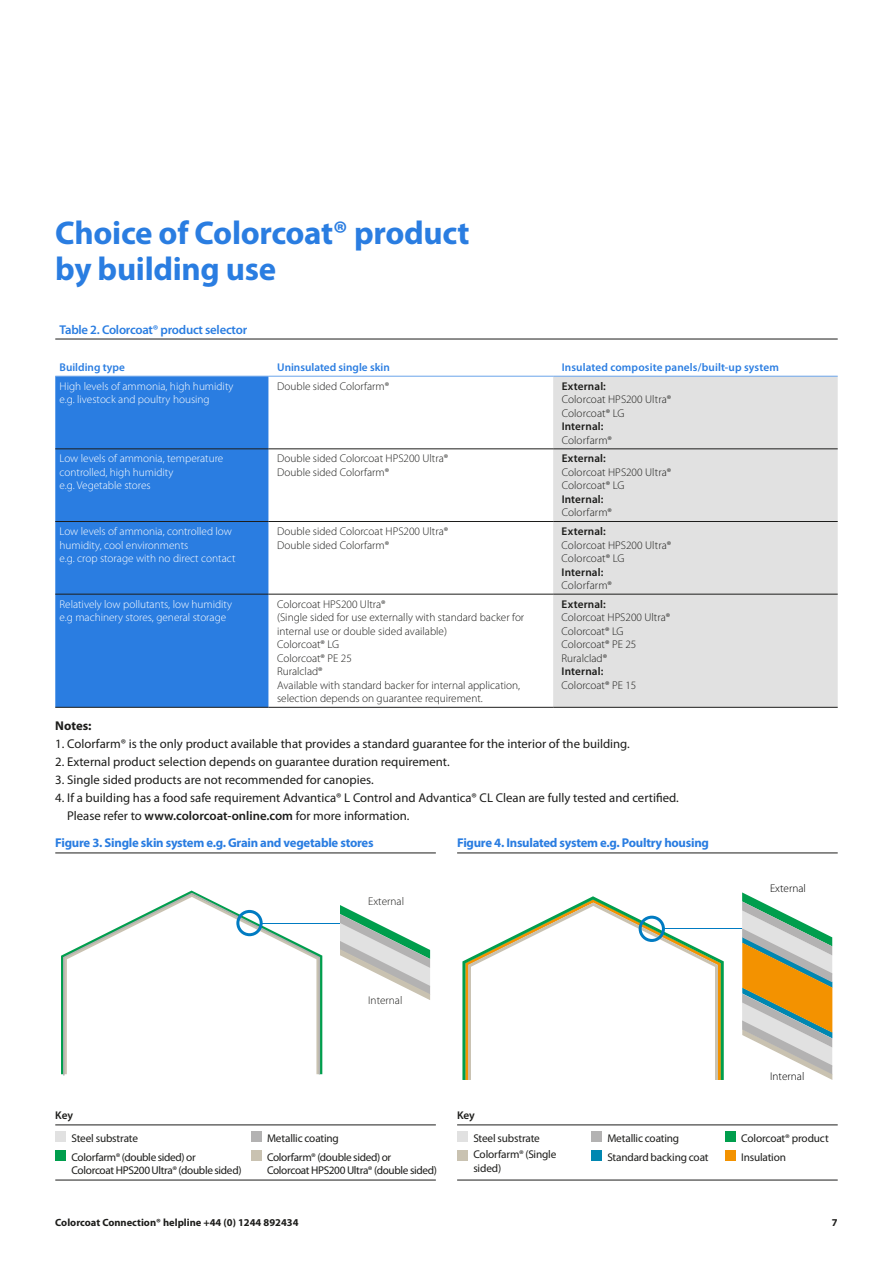
<style>
.page{position:relative;width:893px;height:1263px;background:#fff}
.page>*{position:absolute;margin:0;border:0;box-sizing:border-box;transform-origin:0 0}
.t1{font:700 33px/36px "Myriad Pro";letter-spacing:-.01em;color:#2a7de1}
.t2{font:12.75px/18px "Myriad Pro";color:#1d1d1b}
.t3{font:700 12.75px "Myriad Pro";letter-spacing:-.02em;color:#2a7de1}
.t4{font:600 12.75px "Myriad Pro";letter-spacing:-.02em;color:#2a7de1}
.t5{font:700 12.75px "Myriad Pro";color:#1d1d1b}
.t6{font:300 11.25px/13.5px "Myriad Pro";color:#1d1d1b}
.t7{font:300 11.25px/13.5px "Myriad Pro";color:#fff}
.t8{font:11.25px/13.5px "Myriad Pro";letter-spacing:-.02em;color:#1d1d1b}
.t9{font:600 11.25px "Myriad Pro";letter-spacing:.01em;color:#1d1d1b}
.t10{font:600 11.25px "Myriad Pro";letter-spacing:.005em;color:#2a7de1}
.t11{font:300 11.25px "Myriad Pro";color:#010101}
.t12{font:700 10.5px "Myriad Pro";color:#1d1d1b}
.s1{font-weight:600}
</style>
<div class="page">
<svg style="left:55px;top:375px;width:783px;height:1px"></svg>
<div style="left:55px;top:377px;width:214px;height:330px;background:#2a7de1"></div>
<svg style="left:269px;top:448px;width:284px;height:259px"></svg>
<div style="left:553px;top:377px;width:285px;height:330px;background:#e1e1e1"></div>
<hr style="left:55px;top:376px;width:214px;height:1px;background:#6aa4ea">
<hr style="left:269px;top:376px;width:284px;height:1px;background:#6aa4ea">
<hr style="left:553px;top:376px;width:285px;height:1px;background:#6aa4ea">
<hr style="left:55px;top:449px;width:214px;height:1px;background:#1d1d1b">
<hr style="left:269px;top:449px;width:284px;height:1px;background:#1d1d1b">
<hr style="left:553px;top:449px;width:285px;height:1px;background:#1d1d1b">
<hr style="left:55px;top:521px;width:214px;height:1px;background:#1d1d1b">
<hr style="left:269px;top:521px;width:284px;height:1px;background:#1d1d1b">
<hr style="left:553px;top:521px;width:285px;height:1px;background:#1d1d1b">
<hr style="left:55px;top:594px;width:214px;height:1px;background:#1d1d1b">
<hr style="left:269px;top:594px;width:284px;height:1px;background:#1d1d1b">
<hr style="left:553px;top:594px;width:285px;height:1px;background:#1d1d1b">
<hr style="left:55px;top:707px;width:214px;height:1px;background:#1d1d1b">
<hr style="left:269px;top:707px;width:284px;height:1px;background:#1d1d1b">
<hr style="left:553px;top:707px;width:285px;height:1px;background:#1d1d1b">
<hr style="left:55px;top:339px;width:783px;height:1px;background:#1d1d1b">
<hr style="left:55px;top:852px;width:381px;height:1px;background:#1d1d1b">
<hr style="left:457px;top:852px;width:381px;height:1px;background:#1d1d1b">
<hr style="left:55px;top:1180px;width:381px;height:1px;background:#1d1d1b">
<hr style="left:55px;top:1124px;width:381px;height:1px;background:#1d1d1b">
<hr style="left:457px;top:1180px;width:381px;height:1px;background:#1d1d1b">
<hr style="left:457px;top:1124px;width:381px;height:1px;background:#1d1d1b">
<div style="left:55px;top:1131px;width:11px;height:11px;background:#e1e1e1"></div>
<div style="left:457px;top:1131px;width:11px;height:11px;background:#e1e1e1"></div>
<div style="left:55px;top:1150px;width:11px;height:10px;background:#009e4d"></div>
<div style="left:457px;top:1150px;width:11px;height:10px;background:#c9c2b1"></div>
<div style="left:251px;top:1131px;width:10px;height:11px;background:#b3b2b2"></div>
<div style="left:591px;top:1131px;width:11px;height:11px;background:#b3b2b2"></div>
<div style="left:251px;top:1150px;width:10px;height:10px;background:#c9c2b1"></div>
<div style="left:591px;top:1150px;width:11px;height:10px;background:#0087b1"></div>
<div style="left:725px;top:1131px;width:11px;height:11px;background:#009e4d"></div>
<div style="left:725px;top:1150px;width:11px;height:10px;background:#f39200"></div>
<svg style="left:340px;top:905px;width:90px;height:95px"></svg>
<svg style="left:62px;top:892px;width:259px;height:183px"></svg>
<svg style="left:236px;top:910px;width:27px;height:26px"></svg>
<hr style="left:261px;top:923px;width:79px;height:1px;background:#007bc2">
<svg style="left:462px;top:896px;width:262px;height:184px"></svg>
<svg style="left:468px;top:902px;width:250px;height:178px"></svg>
<hr style="left:663px;top:928px;width:79px;height:1px;background:#007bc2">
<svg style="left:742px;top:892px;width:90px;height:188px"></svg>
<h1 class="t1" style="left:55px;top:216px;width:416px">Choice of Colorcoat® product by building use</h1>
<p class="t4" style="left:60px;top:323px;width:189px">Table 2. Colorcoat® product selector</p>
<p class="t10" style="left:60px;top:361px;width:67px">Building type</p>
<p class="t10" style="left:277px;top:361px;width:114px">Uninsulated single skin</p>
<p class="t10" style="left:562px;top:361px;width:219px">Insulated composite panels/built-up system</p>
<p class="t7" style="left:60px;top:379px;width:176px">High levels of ammonia, high humidity e.g. livestock and poultry housing</p>
<p class="t6" style="left:277px;top:379px;width:114px">Double sided Colorfarm®</p>
<p class="t9" style="left:562px;top:380px;width:46px">External:</p>
<p class="t6" style="left:562px;top:393px;width:111px">Colorcoat HPS200 Ultra®<br>Colorcoat® LG</p>
<p class="t9" style="left:562px;top:420px;width:43px">Internal:</p>
<p class="t6" style="left:562px;top:433px;width:52px">Colorfarm®</p>
<p class="t7" style="left:60px;top:452px;width:165px">Low levels of ammonia, temperature controlled, high humidity<br>e.g. Vegetable stores</p>
<p class="t6" style="left:277px;top:452px;width:173px">Double sided Colorcoat HPS200 Ultra®<br>Double sided Colorfarm®</p>
<p class="t9" style="left:562px;top:452px;width:46px">External:</p>
<p class="t6" style="left:562px;top:466px;width:111px">Colorcoat HPS200 Ultra®<br>Colorcoat® LG</p>
<p class="t9" style="left:562px;top:493px;width:43px">Internal:</p>
<p class="t6" style="left:562px;top:506px;width:52px">Colorfarm®</p>
<p class="t7" style="left:59px;top:525px;width:177px">Low levels of ammonia, controlled low humidity, cool environments<br>e.g. crop storage with no direct contact</p>
<p class="t6" style="left:277px;top:525px;width:173px">Double sided Colorcoat HPS200 Ultra®<br>Double sided Colorfarm®</p>
<p class="t9" style="left:562px;top:525px;width:46px">External:</p>
<p class="t6" style="left:562px;top:538px;width:111px">Colorcoat HPS200 Ultra®<br>Colorcoat® LG</p>
<p class="t9" style="left:562px;top:565px;width:43px">Internal:</p>
<p class="t6" style="left:562px;top:579px;width:52px">Colorfarm®</p>
<p class="t7" style="left:59px;top:597px;width:174px">Relatively low pollutants, low humidity e.g machinery stores, general storage</p>
<p class="t6" style="left:277px;top:597px;width:249px">Colorcoat HPS200 Ultra®<br>(Single sided for use externally with standard backer for internal use or double sided available)<br>Colorcoat® LG<br>Colorcoat® PE 25<br>Ruralclad®<br>Available with standard backer for internal application, selection depends on guarantee requirement.</p>
<p class="t9" style="left:562px;top:598px;width:46px">External:</p>
<p class="t6" style="left:562px;top:611px;width:110px">Colorcoat HPS200 Ultra®<br>Colorcoat® LG<br>Colorcoat® PE 25<br>Ruralclad®</p>
<p class="t9" style="left:562px;top:665px;width:43px">Internal:</p>
<p class="t6" style="left:562px;top:678px;width:76px">Colorcoat® PE 15</p>
<p class="t5" style="left:55px;top:719px;width:38px">Notes:</p>
<p class="t2" style="left:55px;top:735px;width:576px">1. Colorfarm® is the only product available that provides a standard guarantee for the interior of the building.</p>
<p class="t2" style="left:55px;top:753px;width:396px">2. External product selection depends on guarantee duration requirement.</p>
<p class="t2" style="left:55px;top:771px;width:320px">3. Single sided products are not recommended for canopies.</p>
<p class="t2" style="left:67px;top:789px;width:613px;text-indent:-12px">4. If a building has a food safe requirement Advantica® L Control and Advantica® CL Clean are fully tested and certified.<br>Please refer to <span class="s1">www.colorcoat-online.com</span> for more information.</p>
<p class="t3" style="left:55px;top:836px;width:320px">Figure 3. Single skin system e.g. Grain and vegetable stores</p>
<p class="t3" style="left:457px;top:836px;width:253px">Figure 4. Insulated system e.g. Poultry housing</p>
<p class="t6" style="left:368px;top:895px;width:38px">External</p>
<p class="t6" style="left:368px;top:993px;width:36px">Internal</p>
<p class="t11" style="left:770px;top:882px;width:37px">External</p>
<p class="t11" style="left:770px;top:1070px;width:36px">Internal</p>
<p class="t9" style="left:55px;top:1109px;width:19px">Key</p>
<p class="t9" style="left:457px;top:1109px;width:19px">Key</p>
<p class="t8" style="left:72px;top:1132px;width:68px">Steel substrate</p>
<p class="t8" style="left:473px;top:1132px;width:68px">Steel substrate</p>
<p class="t8" style="left:72px;top:1150px;width:172px">Colorfarm® (double sided) or<br>Colorcoat HPS200 Ultra® (double sided)</p>
<p class="t8" style="left:473px;top:1148px;width:85px">Colorfarm® (Single sided)</p>
<p class="t8" style="left:267px;top:1132px;width:73px">Metallic coating</p>
<p class="t8" style="left:607px;top:1129px;width:103px;line-height:18.8px">Metallic coating<br>Standard backing coat</p>
<p class="t8" style="left:741px;top:1129px;width:89px;line-height:18.8px">Colorcoat® product<br>Insulation</p>
<p class="t8" style="left:267px;top:1150px;width:172px">Colorfarm® (double sided) or<br>Colorcoat HPS200 Ultra® (double sided)</p>
<p class="t12" style="left:55px;top:1216px;width:245px">Colorcoat Connection® helpline +44 (0) 1244 892434</p>
<p class="t12" style="left:832px;top:1216px;width:7px">7</p>
</div>
